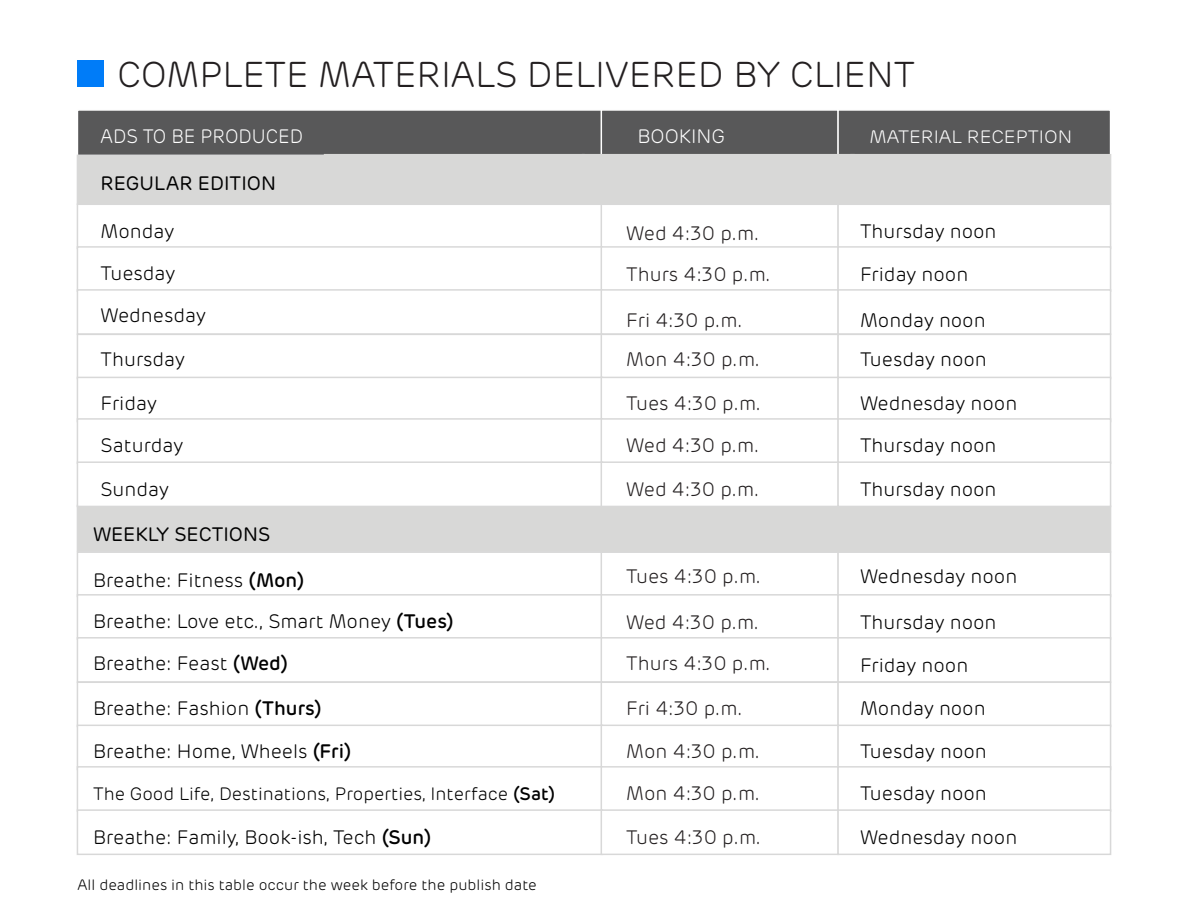
<style>
.page{position:relative;width:1188px;height:918px;background:#fff}
.page>*{position:absolute;margin:0;border:0;box-sizing:border-box;transform-origin:0 0}
.t1{font:300 36px "Rubrik";color:#231f20}
.t2{font:300 19.5px "Rubrik";color:#000}
.t3{font:300 19.5px "Rubrik";color:#231f20}
.t4{font:19.5px "Rubrik";color:#000}
.t5{font:300 19.5px "Rubrik";color:#fff;scale:.95 1}
.t6{font:300 19.5px "Rubrik";color:#fff}
.t7{font:300 18px "Rubrik";color:#000}
.t8{font:300 18px "Rubrik";color:#fff;scale:1.05 1}
.t9{font:300 15px "Rubrik";color:#000}
.s1{font-weight:500}
</style>
<div class="page">
<div style="left:77px;top:109px;width:526px;height:47px;background:#585859;border:2px solid #fff"></div>
<div style="left:601px;top:109px;width:238px;height:47px;background:#585859;border:2px solid #fff"></div>
<div style="left:837px;top:109px;width:274px;height:47px;background:#585859;border:2px solid #fff"></div>
<div style="left:77px;top:60px;width:27px;height:27px;background:#007cf8"></div>
<div style="left:77px;top:505px;width:526px;height:47px;background:#d8d8d7"></div>
<div style="left:601px;top:505px;width:238px;height:48px;background:#d8d8d7"></div>
<div style="left:837px;top:505px;width:274px;height:48px;background:#d8d8d7"></div>
<div style="left:77px;top:551px;width:526px;height:46px;background:#fff;border:2px solid #d8d8d8"></div>
<div style="left:601px;top:551px;width:238px;height:46px;background:#fff;border:2px solid #d8d8d8"></div>
<div style="left:837px;top:551px;width:274px;height:46px;background:#fff;border:2px solid #d8d8d8"></div>
<div style="left:77px;top:594px;width:526px;height:46px;background:#fff;border:2px solid #d8d8d8"></div>
<div style="left:601px;top:594px;width:238px;height:46px;background:#fff;border:2px solid #d8d8d8"></div>
<div style="left:837px;top:594px;width:274px;height:46px;background:#fff;border:2px solid #d8d8d8"></div>
<div style="left:77px;top:637px;width:526px;height:46px;background:#fff;border:2px solid #d8d8d8"></div>
<div style="left:601px;top:637px;width:238px;height:46px;background:#fff;border:2px solid #d8d8d8"></div>
<div style="left:837px;top:637px;width:274px;height:46px;background:#fff;border:2px solid #d8d8d8"></div>
<div style="left:77px;top:682px;width:526px;height:45px;background:#fff;border:2px solid #d8d8d8"></div>
<div style="left:601px;top:682px;width:238px;height:45px;background:#fff;border:2px solid #d8d8d8"></div>
<div style="left:837px;top:682px;width:274px;height:45px;background:#fff;border:2px solid #d8d8d8"></div>
<div style="left:77px;top:725px;width:526px;height:45px;background:#fff;border:2px solid #d8d8d8"></div>
<div style="left:601px;top:725px;width:238px;height:45px;background:#fff;border:2px solid #d8d8d8"></div>
<div style="left:837px;top:725px;width:274px;height:45px;background:#fff;border:2px solid #d8d8d8"></div>
<div style="left:77px;top:766px;width:526px;height:46px;background:#fff;border:2px solid #d8d8d8"></div>
<div style="left:601px;top:766px;width:238px;height:46px;background:#fff;border:2px solid #d8d8d8"></div>
<div style="left:837px;top:766px;width:274px;height:46px;background:#fff;border:2px solid #d8d8d8"></div>
<div style="left:77px;top:809px;width:526px;height:46px;background:#fff;border:2px solid #d8d8d8"></div>
<div style="left:601px;top:809px;width:238px;height:46px;background:#fff;border:2px solid #d8d8d8"></div>
<div style="left:837px;top:809px;width:274px;height:46px;background:#fff;border:2px solid #d8d8d8"></div>
<div style="left:77px;top:155px;width:250px;height:50px;background:#d8d8d7"></div>
<div style="left:324px;top:154px;width:261px;height:50px;background:#d8d8d7"></div>
<div style="left:582px;top:154px;width:273px;height:50px;background:#d8d8d7"></div>
<div style="left:850px;top:154px;width:261px;height:50px;background:#d8d8d7"></div>
<div style="left:77px;top:204px;width:526px;height:45px;background:#fff;border:2px solid #d8d8d8"></div>
<div style="left:601px;top:204px;width:238px;height:45px;background:#fff;border:2px solid #d8d8d8"></div>
<div style="left:837px;top:204px;width:274px;height:45px;background:#fff;border:2px solid #d8d8d8"></div>
<div style="left:77px;top:246px;width:526px;height:46px;background:#fff;border:2px solid #d8d8d8"></div>
<div style="left:601px;top:246px;width:238px;height:46px;background:#fff;border:2px solid #d8d8d8"></div>
<div style="left:837px;top:246px;width:274px;height:46px;background:#fff;border:2px solid #d8d8d8"></div>
<div style="left:77px;top:289px;width:526px;height:46px;background:#fff;border:2px solid #d8d8d8"></div>
<div style="left:601px;top:289px;width:238px;height:46px;background:#fff;border:2px solid #d8d8d8"></div>
<div style="left:837px;top:289px;width:274px;height:46px;background:#fff;border:2px solid #d8d8d8"></div>
<div style="left:77px;top:334px;width:526px;height:45px;background:#fff;border:2px solid #d8d8d8"></div>
<div style="left:601px;top:334px;width:238px;height:45px;background:#fff;border:2px solid #d8d8d8"></div>
<div style="left:837px;top:334px;width:274px;height:45px;background:#fff;border:2px solid #d8d8d8"></div>
<div style="left:77px;top:377px;width:526px;height:45px;background:#fff;border:2px solid #d8d8d8"></div>
<div style="left:601px;top:377px;width:238px;height:45px;background:#fff;border:2px solid #d8d8d8"></div>
<div style="left:837px;top:377px;width:274px;height:45px;background:#fff;border:2px solid #d8d8d8"></div>
<div style="left:77px;top:418px;width:526px;height:46px;background:#fff;border:2px solid #d8d8d8"></div>
<div style="left:601px;top:418px;width:238px;height:46px;background:#fff;border:2px solid #d8d8d8"></div>
<div style="left:837px;top:418px;width:274px;height:46px;background:#fff;border:2px solid #d8d8d8"></div>
<div style="left:77px;top:461px;width:526px;height:46px;background:#fff;border:2px solid #d8d8d8"></div>
<div style="left:601px;top:461px;width:238px;height:46px;background:#fff;border:2px solid #d8d8d8"></div>
<div style="left:837px;top:461px;width:274px;height:46px;background:#fff;border:2px solid #d8d8d8"></div>
<h1 class="t1" style="left:117px;top:53px;width:799px">COMPLETE MATERIALS DELIVERED BY CLIENT</h1>
<p class="t5" style="left:101px;top:125px;width:215px">ADS TO BE PRODUCED</p>
<p class="t6" style="left:637px;top:125px;width:89px">BOOKING</p>
<p class="t8" style="left:869px;top:126px;width:195px">MATERIAL RECEPTION</p>
<p class="t4" style="left:101px;top:171px;width:177px">REGULAR EDITION</p>
<p class="t2" style="left:101px;top:220px;width:75px">Monday</p>
<p class="t3" style="left:626px;top:221px;width:135px">Wed 4:30 p.m.</p>
<p class="t2" style="left:860px;top:220px;width:138px">Thursday noon</p>
<p class="t2" style="left:101px;top:262px;width:76px">Tuesday</p>
<p class="t3" style="left:626px;top:263px;width:146px">Thurs 4:30 p.m.</p>
<p class="t2" style="left:860px;top:263px;width:110px">Friday noon</p>
<p class="t2" style="left:101px;top:304px;width:107px">Wednesday</p>
<p class="t3" style="left:626px;top:309px;width:118px">Fri 4:30 p.m.</p>
<p class="t2" style="left:860px;top:309px;width:127px">Monday noon</p>
<p class="t2" style="left:101px;top:348px;width:86px">Thursday</p>
<p class="t3" style="left:626px;top:348px;width:135px">Mon 4:30 p.m.</p>
<p class="t2" style="left:860px;top:348px;width:128px">Tuesday noon</p>
<p class="t2" style="left:101px;top:392px;width:58px">Friday</p>
<p class="t3" style="left:626px;top:392px;width:137px">Tues 4:30 p.m.</p>
<p class="t2" style="left:860px;top:392px;width:159px">Wednesday noon</p>
<p class="t2" style="left:101px;top:434px;width:84px">Saturday</p>
<p class="t3" style="left:626px;top:434px;width:135px">Wed 4:30 p.m.</p>
<p class="t2" style="left:860px;top:434px;width:138px">Thursday noon</p>
<p class="t2" style="left:101px;top:478px;width:70px">Sunday</p>
<p class="t3" style="left:626px;top:478px;width:135px">Wed 4:30 p.m.</p>
<p class="t2" style="left:860px;top:478px;width:138px">Thursday noon</p>
<p class="t4" style="left:93px;top:522px;width:179px">WEEKLY SECTIONS</p>
<p class="t2" style="left:93px;top:569px;width:213px">Breathe: Fitness <span class="s1">(Mon)</span></p>
<p class="t3" style="left:626px;top:565px;width:137px">Tues 4:30 p.m.</p>
<p class="t2" style="left:860px;top:565px;width:159px">Wednesday noon</p>
<p class="t2" style="left:93px;top:610px;width:362px">Breathe: Love etc., Smart Money <span class="s1">(Tues)</span></p>
<p class="t3" style="left:626px;top:611px;width:135px">Wed 4:30 p.m.</p>
<p class="t2" style="left:860px;top:611px;width:138px">Thursday noon</p>
<p class="t2" style="left:93px;top:652px;width:196px">Breathe: Feast <span class="s1">(Wed)</span></p>
<p class="t3" style="left:626px;top:652px;width:146px">Thurs 4:30 p.m.</p>
<p class="t2" style="left:860px;top:653px;width:110px">Friday noon</p>
<p class="t2" style="left:93px;top:697px;width:230px">Breathe: Fashion <span class="s1">(Thurs)</span></p>
<p class="t3" style="left:626px;top:697px;width:118px">Fri 4:30 p.m.</p>
<p class="t2" style="left:860px;top:697px;width:127px">Monday noon</p>
<p class="t2" style="left:93px;top:739px;width:260px">Breathe: Home, Wheels <span class="s1">(Fri)</span></p>
<p class="t3" style="left:626px;top:739px;width:135px">Mon 4:30 p.m.</p>
<p class="t2" style="left:860px;top:739px;width:128px">Tuesday noon</p>
<p class="t7" style="left:93px;top:783px;width:464px">The Good Life, Destinations, Properties, Interface <span class="s1">(Sat)</span></p>
<p class="t3" style="left:626px;top:782px;width:135px">Mon 4:30 p.m.</p>
<p class="t2" style="left:860px;top:782px;width:128px">Tuesday noon</p>
<p class="t2" style="left:93px;top:826px;width:340px">Breathe: Family, Book-ish, Tech <span class="s1">(Sun)</span></p>
<p class="t3" style="left:626px;top:826px;width:137px">Tues 4:30 p.m.</p>
<p class="t2" style="left:860px;top:826px;width:159px">Wednesday noon</p>
<p class="t9" style="left:77px;top:876px;width:461px">All deadlines in this table occur the week before the publish date</p>
</div>
